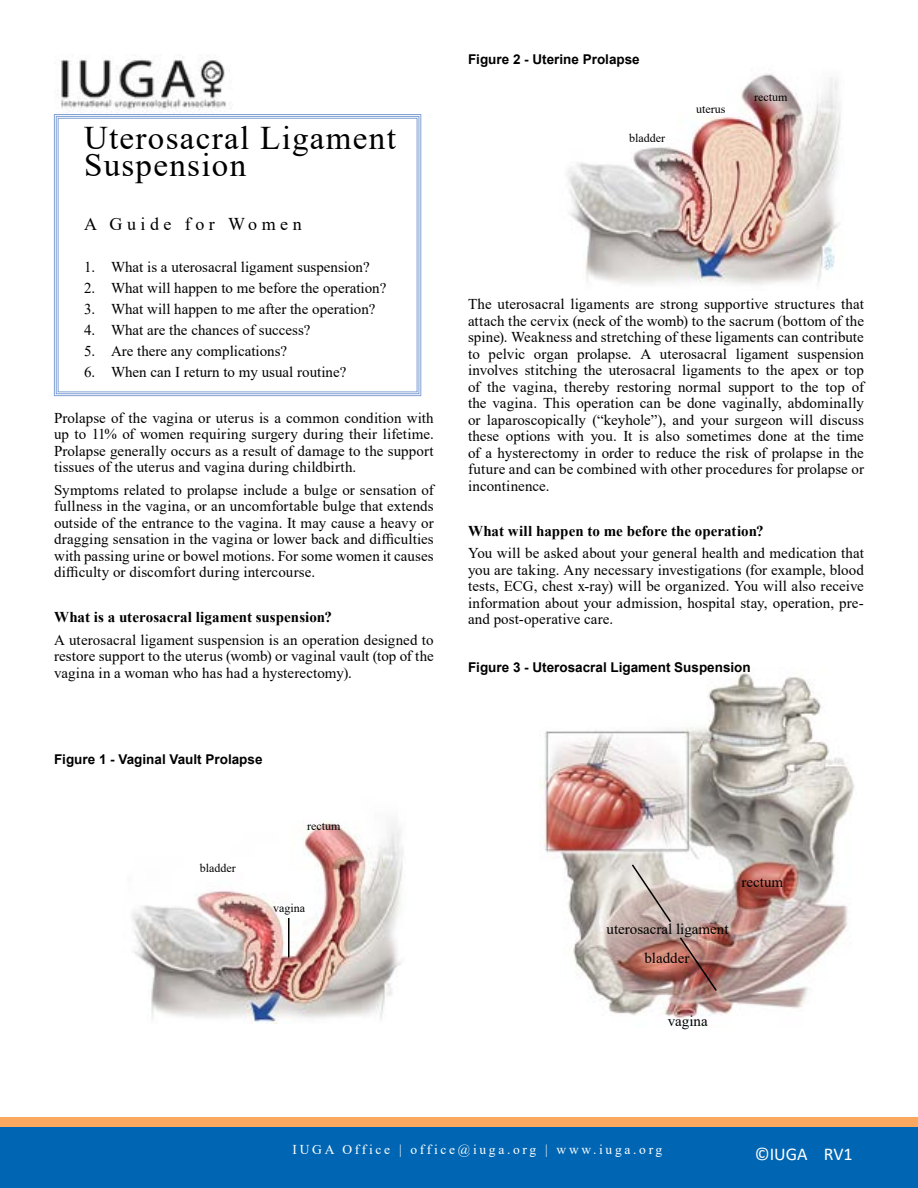
<style>
.page{position:relative;width:918px;height:1188px;background:#fff}
.page>*{position:absolute;margin:0;border:0;box-sizing:border-box;transform-origin:0 0}
.t1{font:33px/27px "Times New Roman";letter-spacing:.04em;color:#000}
.t2{font:18px "Times New Roman";letter-spacing:.25em;color:#000}
.t3{font:18px "Calibri";color:#fff}
.t4{font:15px/16.5px "Times New Roman";color:#000;text-align:justify}
.t5{font:700 15px "Times New Roman";color:#000}
.t6{font:700 13.5px "Arial";color:#000}
.t7{font:13.5px "Times New Roman";letter-spacing:.2em;color:#fff}
.t8{font:12px "Times New Roman";color:#000}
</style>
<div class="page">
<img style="left:57px;top:57px;width:174px;height:56px">
<svg style="left:54px;top:114px;width:368px;height:282px"></svg>
<div style="left:56px;top:116px;width:363px;height:278px;border:1px solid #80a0d3"></div>
<div style="left:58px;top:118px;width:359px;height:274px;border:1px solid #80a0d3"></div>
<img style="left:132px;top:821px;width:271px;height:203px">
<hr style="left:288px;top:918px;width:2px;height:40px;background:#000">
<img style="left:566px;top:73px;width:275px;height:212px">
<img style="left:540px;top:669px;width:315px;height:351px">
<svg style="left:630px;top:863px;width:43px;height:61px;background:#cabeb8"></svg>
<svg style="left:678px;top:936px;width:40px;height:57px;background:#a66961"></svg>
<div style="left:0;top:1120px;width:918px;height:68px;background:#0066b3"></div>
<div style="left:0;top:1117px;width:918px;height:9px;background:#faa85f"></div>
<h1 class="t1" style="left:84px;top:123px;width:313px">Uterosacral Ligament<br>Suspension</h1>
<p class="t2" style="left:84px;top:211px;width:219px">A Guide for Women</p>
<p class="t4" style="left:84px;top:258px;width:287px">1. What is a uterosacral ligament suspension?</p>
<p class="t4" style="left:84px;top:279px;width:304px">2. What will happen to me before the operation?</p>
<p class="t4" style="left:84px;top:300px;width:293px">3. What will happen to me after the operation?</p>
<p class="t4" style="left:84px;top:321px;width:228px">4. What are the chances of success?</p>
<p class="t4" style="left:84px;top:342px;width:205px">5. Are there any complications?</p>
<p class="t4" style="left:84px;top:363px;width:264px">6. When can I return to my usual routine?</p>
<p class="t4" style="left:54px;top:409px;width:381px">Prolapse of the vagina or uterus is a common condition with up to 11% of women requiring surgery during their lifetime.<br>Prolapse generally occurs as a result of damage to the support tissues of the uterus and vagina during childbirth.</p>
<p class="t4" style="left:54px;top:481px;width:381px">Symptoms related to prolapse include a bulge or sensation of fullness in the vagina, or an uncomfortable bulge that extends outside of the entrance to the vagina. It may cause a heavy or dragging sensation in the vagina or lower back and difficulties with passing urine or bowel motions. For some women it causes difficulty or discomfort during intercourse.</p>
<p class="t5" style="left:54px;top:606px;width:280px">What is a uterosacral ligament suspension?</p>
<p class="t4" style="left:54px;top:631px;width:381px">A uterosacral ligament suspension is an operation designed to restore support to the uterus (womb) or vaginal vault (top of the vagina in a woman who has had a hysterectomy).</p>
<p class="t6" style="left:54px;top:750px;width:210px">Figure 1 - Vaginal Vault Prolapse</p>
<p class="t8" style="left:200px;top:859px;width:37px">bladder</p>
<p class="t8" style="left:307px;top:817px;width:35px">rectum</p>
<p class="t8" style="left:273px;top:900px;width:33px">vagina</p>
<p class="t6" style="left:468px;top:50px;width:173px">Figure 2 - Uterine Prolapse</p>
<p class="t8" style="left:629px;top:129px;width:37px">bladder</p>
<p class="t8" style="left:696px;top:100px;width:31px">uterus</p>
<p class="t8" style="left:754px;top:89px;width:35px">rectum</p>
<p class="t4" style="left:468px;top:295px;width:398px">The uterosacral ligaments are strong supportive structures that attach the cervix (neck of the womb) to the sacrum (bottom of the spine). Weakness and stretching of these ligaments can contribute to pelvic organ prolapse. A uterosacral ligament suspension involves stitching the uterosacral ligaments to the apex or top of the vagina, thereby restoring normal support to the top of the vagina. This operation can be done vaginally, abdominally or laparoscopically (“keyhole”), and your surgeon will discuss these options with you. It is also sometimes done at the time of a hysterectomy in order to reduce the risk of prolapse in the future and can be combined with other procedures for prolapse or incontinence.</p>
<p class="t5" style="left:468px;top:520px;width:297px">What will happen to me before the operation?</p>
<p class="t4" style="left:468px;top:544px;width:398px">You will be asked about your general health and medication that you are taking. Any necessary investigations (for example, blood tests, ECG, chest x-ray) will be organized. You will also receive information about your admission, hospital stay, operation, pre&shy;and post-operative care.</p>
<p class="t6" style="left:468px;top:658px;width:284px">Figure 3 - Uterosacral Ligament Suspension</p>
<p class="t4" style="left:742px;top:873px;width:43px">rectum</p>
<p class="t4" style="left:607px;top:920px;width:124px">uterosacral ligament</p>
<p class="t4" style="left:644px;top:949px;width:46px">bladder</p>
<p class="t4" style="left:668px;top:1012px;width:41px">vagina</p>
<p class="t7" style="left:293px;top:1140px;width:371px">IUGA Office | office@iuga.org | www.iuga.org</p>
<p class="t3" style="left:755px;top:1142px;width:100px">©IUGA RV1</p>
</div>
